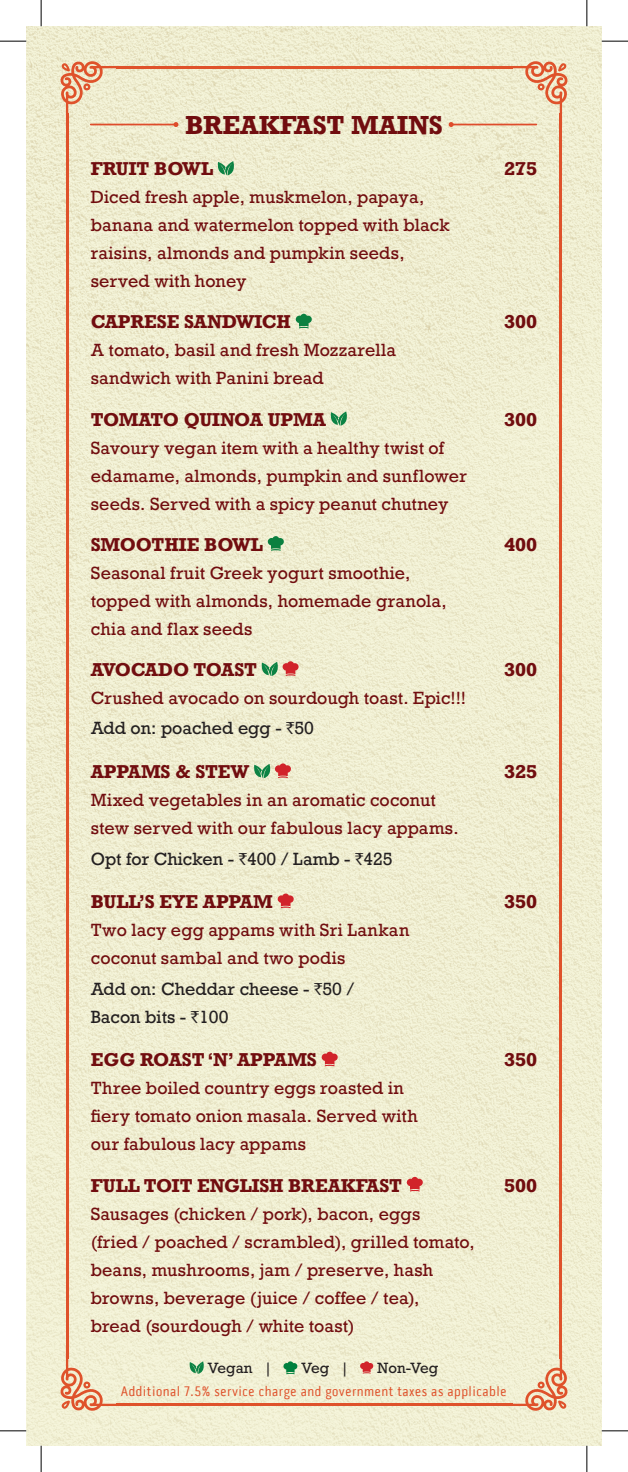
<style>
.page{position:relative;width:628px;height:1472px;background:#fff}
.page>*{position:absolute;margin:0;border:0;box-sizing:border-box;transform-origin:0 0}
.Menu_Section{font:700 24.5px "Rockwell";color:#710d0f}
.Menu_Item{font:700 17.5px "Rockwell";color:#710d0f}
.Menu_Item-2{font:700 17.5px "Rockwell";letter-spacing:-.025em;color:#710d0f}
.Menu_Item_Description{font:16.62px/28px "Rockwell";letter-spacing:.01em;color:#710d0f}
.Menu_Item_Addon{font:16.62px/28px "Rockwell";color:#231f20}
.t1{font:14px "Pill Gothic 300 mg";letter-spacing:.04em;color:#df522b}
.Description{font:14px "Rockwell";color:#231f20}
.s1{font-family:"Rupee Foradian"}
</style>
<div class="page">
<img style="left:26px;top:26px;width:576px;height:1419px">
<svg style="left:60px;top:61px;width:66px;height:65px;background:#eaccad"></svg>
<svg style="left:502px;top:61px;width:66px;height:65px;background:#ebcdaf"></svg>
<hr style="left:116px;top:66px;width:396px;height:2px;background:#df522b">
<svg style="left:60px;top:1345px;width:66px;height:66px;background:#edd1b3"></svg>
<svg style="left:502px;top:1345px;width:66px;height:66px;background:#edd1b3"></svg>
<hr style="left:116px;top:1403px;width:396px;height:2px;background:#df522b">
<hr style="left:66px;top:113px;width:2px;height:1245px;background:#df522b">
<hr style="left:560px;top:113px;width:2px;height:1245px;background:#df522b">
<svg style="left:216px;top:161px;width:21px;height:14px"></svg>
<svg style="left:296px;top:313px;width:16px;height:15px"></svg>
<svg style="left:329px;top:411px;width:21px;height:15px"></svg>
<svg style="left:268px;top:535px;width:16px;height:16px"></svg>
<svg style="left:260px;top:660px;width:39px;height:16px"></svg>
<svg style="left:253px;top:763px;width:38px;height:15px"></svg>
<svg style="left:277px;top:893px;width:17px;height:15px"></svg>
<svg style="left:321px;top:1051px;width:17px;height:15px"></svg>
<svg style="left:407px;top:1176px;width:16px;height:15px"></svg>
<svg style="left:188px;top:1361px;width:18px;height:12px"></svg>
<svg style="left:283px;top:1360px;width:15px;height:14px"></svg>
<svg style="left:360px;top:1360px;width:14px;height:13px"></svg>
<hr style="left:91px;top:124px;width:85px;height:1px;background:#de4c2b">
<svg style="left:173px;top:122px;width:5px;height:5px"></svg>
<hr style="left:451px;top:124px;width:85px;height:1px;background:#de4c2b">
<svg style="left:449px;top:122px;width:5px;height:5px"></svg>
<svg style="left:0;top:41px;width:26px;height:1px"></svg>
<svg style="left:602px;top:41px;width:26px;height:1px"></svg>
<svg style="left:0;top:1430px;width:26px;height:1px"></svg>
<svg style="left:602px;top:1430px;width:26px;height:1px"></svg>
<svg style="left:41px;top:0;width:1px;height:26px"></svg>
<svg style="left:41px;top:1445px;width:1px;height:26px"></svg>
<svg style="left:587px;top:0;width:1px;height:26px"></svg>
<svg style="left:587px;top:1445px;width:1px;height:26px"></svg>
<p class="Menu_Section" style="left:185px;top:109px;width:259px">BREAKFAST MAINS</p>
<p class="Menu_Item" style="left:91px;top:157px;width:124px">FRUIT BOWL</p>
<p class="Menu_Item" style="left:504px;top:157px;width:35px">275</p>
<p class="Menu_Item_Description" style="left:91px;top:183px;width:361px">Diced fresh apple, muskmelon, papaya, banana and watermelon topped with black raisins, almonds and pumpkin seeds, served with honey</p>
<p class="Menu_Item" style="left:91px;top:311px;width:202px">CAPRESE SANDWICH</p>
<p class="Menu_Item" style="left:504px;top:311px;width:35px">300</p>
<p class="Menu_Item_Description" style="left:91px;top:337px;width:307px">A tomato, basil and fresh Mozzarella sandwich with Panini bread</p>
<p class="Menu_Item-2" style="left:91px;top:408px;width:237px">TOMATO QUINOA UPMA</p>
<p class="Menu_Item" style="left:504px;top:408px;width:35px">300</p>
<p class="Menu_Item_Description" style="left:91px;top:434px;width:378px">Savoury vegan item with a healthy twist of edamame, almonds, pumpkin and sunflower seeds. Served with a spicy peanut chutney</p>
<p class="Menu_Item" style="left:91px;top:533px;width:174px">SMOOTHIE BOWL</p>
<p class="Menu_Item" style="left:504px;top:533px;width:35px">400</p>
<p class="Menu_Item_Description" style="left:91px;top:559px;width:358px">Seasonal fruit Greek yogurt smoothie, topped with almonds, homemade granola, chia and flax seeds</p>
<p class="Menu_Item-2" style="left:91px;top:658px;width:168px">AVOCADO TOAST</p>
<p class="Menu_Item" style="left:504px;top:658px;width:35px">300</p>
<p class="Menu_Item_Description" style="left:91px;top:684px;width:377px">Crushed avocado on sourdough toast. Epic!!!</p>
<p class="Menu_Item_Addon" style="left:91px;top:714px;width:225px">Add on: poached egg - <span class="s1">`</span>50</p>
<p class="Menu_Item" style="left:91px;top:760px;width:160px">APPAMS &amp; STEW</p>
<p class="Menu_Item" style="left:504px;top:760px;width:35px">325</p>
<p class="Menu_Item_Description" style="left:91px;top:786px;width:369px">Mixed vegetables in an aromatic coconut stew served with our fabulous lacy appams.</p>
<p class="Menu_Item_Addon" style="left:91px;top:844px;width:303px">Opt for Chicken - <span class="s1">`</span>400 / Lamb - <span class="s1">`</span>425</p>
<p class="Menu_Item" style="left:91px;top:890px;width:184px">BULL’S EYE APPAM</p>
<p class="Menu_Item" style="left:504px;top:890px;width:35px">350</p>
<p class="Menu_Item_Description" style="left:91px;top:916px;width:320px">Two lacy egg appams with Sri Lankan coconut sambal and two podis</p>
<p class="Menu_Item_Addon" style="left:91px;top:975px;width:265px">Add on: Cheddar cheese - <span class="s1">`</span>50 /<br>Bacon bits - <span class="s1">`</span>100</p>
<p class="Menu_Item" style="left:91px;top:1048px;width:228px">EGG ROAST ‘N’ APPAMS</p>
<p class="Menu_Item" style="left:504px;top:1048px;width:35px">350</p>
<p class="Menu_Item_Description" style="left:91px;top:1074px;width:329px">Three boiled country eggs roasted in fiery tomato onion masala. Served with our fabulous lacy appams</p>
<p class="Menu_Item" style="left:91px;top:1173px;width:313px">FULL TOIT ENGLISH BREAKFAST</p>
<p class="Menu_Item" style="left:504px;top:1173px;width:35px">500</p>
<p class="Menu_Item_Description" style="left:91px;top:1199px;width:386px">Sausages (chicken / pork), bacon, eggs<br>(fried / poached / scrambled), grilled tomato, beans, mushrooms, jam / preserve, hash browns, beverage (juice / coffee / tea),<br>bread (sourdough / white toast)</p>
<p class="Description" style="left:208px;top:1358px;width:66px">Vegan |</p>
<p class="Description" style="left:301px;top:1358px;width:49px">Veg |</p>
<p class="Description" style="left:377px;top:1358px;width:63px">Non-Veg</p>
<p class="t1" style="left:121px;top:1383px;width:387px">Additional 7.5% service charge and government taxes as applicable</p>
</div>
